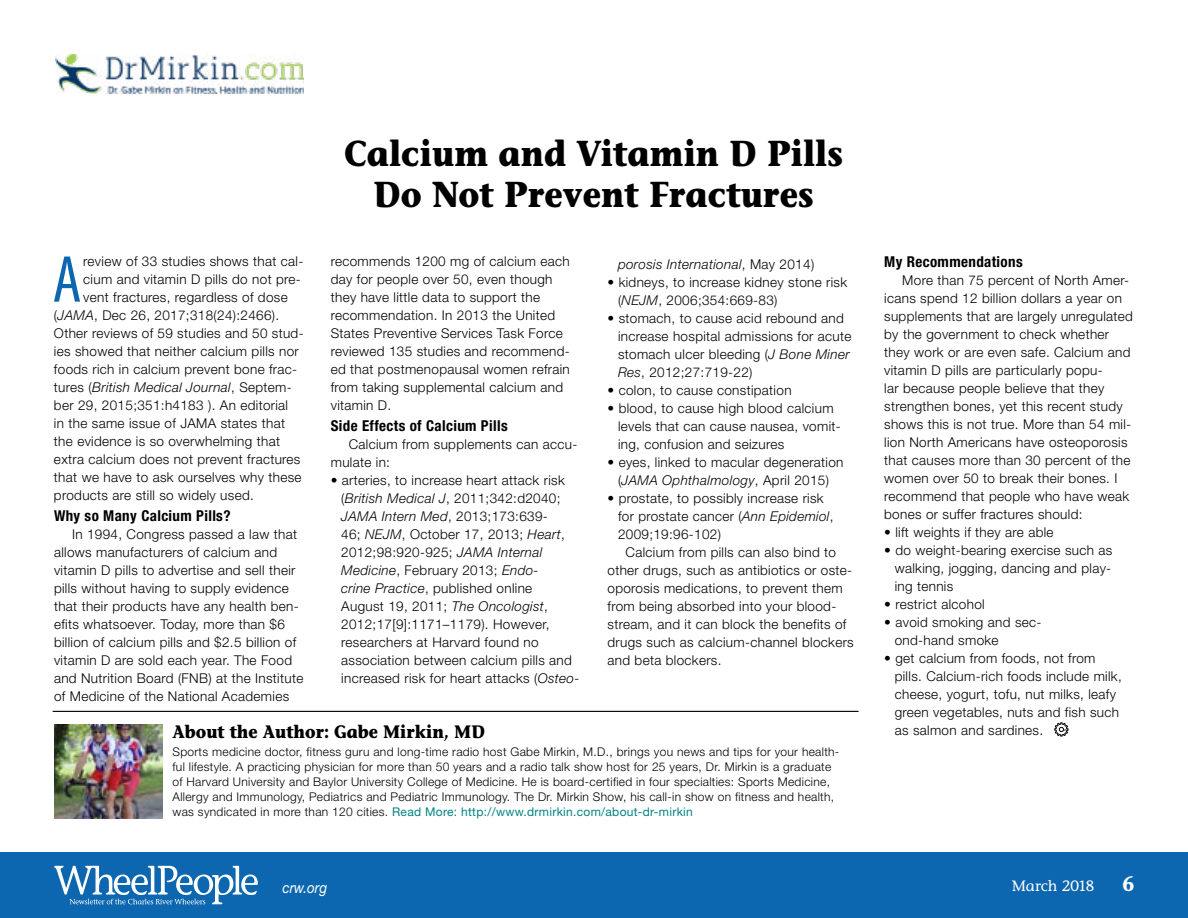
<style>
.page{position:relative;width:1188px;height:918px;background:#fff}
.page>*{position:absolute;margin:0;border:0;box-sizing:border-box;transform-origin:0 0}
.t1{font:condensed 66.9px "Myriad Pro";color:#0d67b0}
.t2{font:700 36px/40.5px "Stone Informal";color:#000;text-align:center;scale:.9 1}
.t3{font:700 21px "Stone Informal";color:#fff;scale:.9 1}
.t4{font:700 18px "Stone Informal";color:#000;scale:.9 1}
.t5{font:700 condensed 15px "Helvetica Neue";letter-spacing:.025em;color:#000}
.t6{font:15px "Stone Informal";color:#fff}
.t7{font:italic 15px "Helvetica Neue";color:#fff;scale:.9 1}
.t8{font:300 13.5px/18px "Helvetica Neue";letter-spacing:.025em;color:#000}
.t9{font:italic 300 13.5px "Helvetica Neue";letter-spacing:.025em;color:#000}
.t10{font:300 12px/15px "Helvetica Neue";letter-spacing:.025em;color:#000}
.s1{font-style:italic}
.s2{font-style:normal}
.s3{font-weight:400;color:#008282}
.s4{font-size:15px}
</style>
<div class="page">
<div style="left:0;top:852px;width:1188px;height:66px;background:#0d67b0"></div>
<svg style="left:54px;top:866px;width:204px;height:38px"></svg>
<img style="left:55px;top:54px;width:249px;height:40px">
<img style="left:54px;top:724px;width:108px;height:95px">
<hr style="left:53px;top:711px;width:806px;height:1px;background:#000">
<svg style="left:1054px;top:722px;width:15px;height:15px"></svg>
<h1 class="t1" style="left:53px;top:239px;width:31px">A</h1>
<p class="t8" style="left:83px;top:252px;width:222px">review of 33 studies shows that cal-</p>
<p class="t8" style="left:83px;top:270px;width:219px">cium and vitamin D pills do not pre-</p>
<p class="t8" style="left:83px;top:288px;width:206px">vent fractures, regardless of dose</p>
<p class="t8" style="left:54px;top:306px;width:227px">(<span class="s1">JAMA</span>, Dec 26, 2017;318(24):2466).</p>
<p class="t8" style="left:54px;top:324px;width:251px">Other reviews of 59 studies and 50 stud-</p>
<p class="t8" style="left:54px;top:342px;width:246px">ies showed that neither calcium pills nor</p>
<p class="t8" style="left:54px;top:360px;width:245px">foods rich in calcium prevent bone frac-</p>
<p class="t9" style="left:54px;top:379px;width:239px"><span class="s2">tures (</span>British Medical Journal<span class="s2">, Septem-</span></p>
<p class="t8" style="left:54px;top:396px;width:236px">ber 29, 2015;351:h4183 ). An editorial</p>
<p class="t8" style="left:54px;top:414px;width:233px">in the same issue of JAMA states that</p>
<p class="t8" style="left:54px;top:432px;width:228px">the evidence is so overwhelming that</p>
<p class="t8" style="left:54px;top:449px;width:248px">extra calcium does not prevent fractures</p>
<p class="t8" style="left:54px;top:467px;width:249px">that we have to ask ourselves why these</p>
<p class="t8" style="left:54px;top:485px;width:201px">products are still so widely used.</p>
<p class="t5" style="left:54px;top:506px;width:178px">Why so Many Calcium Pills?</p>
<p class="t8" style="left:54px;top:525px;width:251px;text-indent:18px">In 1994, Congress passed a law that allows manufacturers of calcium and vitamin D pills to advertise and sell their pills without having to supply evidence that their products have any health ben&shy;efits whatsoever. Today, more than $6 billion of calcium pills and $2.5 billion of vitamin D are sold each year. The Food and Nutrition Board (FNB) at the Institute of Medicine of the National Academies</p>
<h2 class="t2" style="left:344px;top:133px;width:556px">Calcium and Vitamin D Pills<br>Do Not Prevent Fractures</h2>
<p class="t8" style="left:331px;top:252px;width:241px">recommends 1200 mg of calcium each day for people over 50, even though they have little data to support the recommendation. In 2013 the United States Preventive Services Task Force reviewed 135 studies and recommend&shy;ed that postmenopausal women refrain from taking supplemental calcium and vitamin D.</p>
<p class="t5" style="left:331px;top:416px;width:178px">Side Effects of Calcium Pills</p>
<p class="t8" style="left:331px;top:435px;width:248px;text-indent:18px">Calcium from supplements can accu&shy;mulate in:</p>
<p class="t8" style="left:341px;top:471px;width:240px;text-indent:-11px">• arteries, to increase heart attack risk (<span class="s1">British Medical J</span>, 2011;342:d2040; <span class="s1">JAMA Intern Med</span>, 2013;173:639-<br>46; <span class="s1">NEJM</span>, October 17, 2013; <span class="s1">Heart</span>, 2012;98:920-925; <span class="s1">JAMA Internal Medicine</span>, February 2013; <span class="s1">Endo-<br>crine Practice</span>, published online<br>August 19, 2011; <span class="s1">The Oncologist</span>, 2012;17[9]:1171–1179). However, researchers at Harvard found no association between calcium pills and increased risk for heart attacks (<span class="s1">Osteo-</span></p>
<p class="t9" style="left:618px;top:256px;width:198px">porosis International<span class="s2">, May 2014)</span></p>
<p class="t8" style="left:618px;top:273px;width:231px;text-indent:-11px">• kidneys, to increase kidney stone risk (<span class="s1">NEJM</span>, 2006;354:669-83)</p>
<p class="t8" style="left:618px;top:309px;width:235px;text-indent:-11px">• stomach, to cause acid rebound and increase hospital admissions for acute stomach ulcer bleeding (<span class="s1">J Bone Miner Res</span>, 2012;27:719-22)</p>
<p class="t8" style="left:608px;top:381px;width:186px">• colon, to cause constipation</p>
<p class="t8" style="left:618px;top:399px;width:224px;text-indent:-11px">• blood, to cause high blood calcium levels that can cause nausea, vomit&shy;ing, confusion and seizures</p>
<p class="t8" style="left:608px;top:453px;width:238px;text-align:center">• eyes, linked to macular degeneration (<span class="s1">JAMA Ophthalmology</span>, April 2015)</p>
<p class="t8" style="left:608px;top:488px;width:218px">• prostate, to possibly increase risk</p>
<p class="t8" style="left:618px;top:506px;width:217px">for prostate cancer (<span class="s1">Ann Epidemiol</span>,</p>
<p class="t8" style="left:618px;top:524px;width:105px">2009;19:96-102)</p>
<p class="t8" style="left:626px;top:542px;width:212px">Calcium from pills can also bind to</p>
<p class="t8" style="left:608px;top:560px;width:246px">other drugs, such as antibiotics or oste-</p>
<p class="t8" style="left:608px;top:578px;width:237px">oporosis medications, to prevent them</p>
<p class="t8" style="left:608px;top:596px;width:230px">from being absorbed into your blood-</p>
<p class="t8" style="left:608px;top:614px;width:240px">stream, and it can block the benefits of</p>
<p class="t8" style="left:608px;top:632px;width:248px">drugs such as calcium-channel blockers</p>
<p class="t8" style="left:608px;top:650px;width:116px">and beta blockers.</p>
<h3 class="t4" style="left:173px;top:720px;width:349px">About the Author: Gabe Mirkin, MD</h3>
<p class="t10" style="left:173px;top:744px;width:668px">Sports medicine doctor, fitness guru and long-time radio host Gabe Mirkin, M.D., brings you news and tips for your health&shy;ful lifestyle. A practicing physician for more than 50 years and a radio talk show host for 25 years, Dr. Mirkin is a graduate of Harvard University and Baylor University College of Medicine. He is board-certified in four specialties: Sports Medicine, Allergy and Immunology, Pediatrics and Pediatric Immunology. The Dr. Mirkin Show, his call-in show on fitness and health, was syndicated in more than 120 cities. <span class="s3">Read More: http://www.drmirkin.com/about-dr-mirkin</span></p>
<p class="t5" style="left:884px;top:252px;width:140px">My Recommendations</p>
<p class="t8" style="left:884px;top:271px;width:250px;text-indent:18px">More than 75 percent of North Amer&shy;icans spend 12 billion dollars a year on supplements that are largely unregulated by the government to check whether they work or are even safe. Calcium and vitamin D pills are particularly popu-<br>lar because people believe that they strengthen bones, yet this recent study shows this is not true. More than 54 mil&shy;lion North Americans have osteoporosis that causes more than 30 percent of the women over 50 to break their bones. I recommend that people who have weak bones or suffer fractures should:</p>
<p class="t8" style="left:884px;top:522px;width:171px">• lift weights if they are able</p>
<p class="t8" style="left:895px;top:540px;width:219px;text-align:justify;text-indent:-11px">• do weight-bearing exercise such as walking, jogging, dancing and play&shy;ing tennis</p>
<p class="t8" style="left:884px;top:594px;width:102px">• restrict alcohol</p>
<p class="t8" style="left:895px;top:612px;width:148px;text-indent:-11px">• avoid smoking and sec&shy;ond-hand smoke</p>
<p class="t8" style="left:895px;top:648px;width:229px;text-indent:-11px">• get calcium from foods, not from pills. Calcium-rich foods include milk, cheese, yogurt, tofu, nut milks, leafy green vegetables, nuts and fish such as salmon and sardines.</p>
<p class="t7" style="left:282px;top:878px;width:51px">crw.org</p>
<p class="t6" style="left:1012px;top:877px;width:84px">March 2018</p>
<h3 class="t3" style="left:1123px;top:870px;width:15px">6<span class="s4">6</span></h3>
</div>
